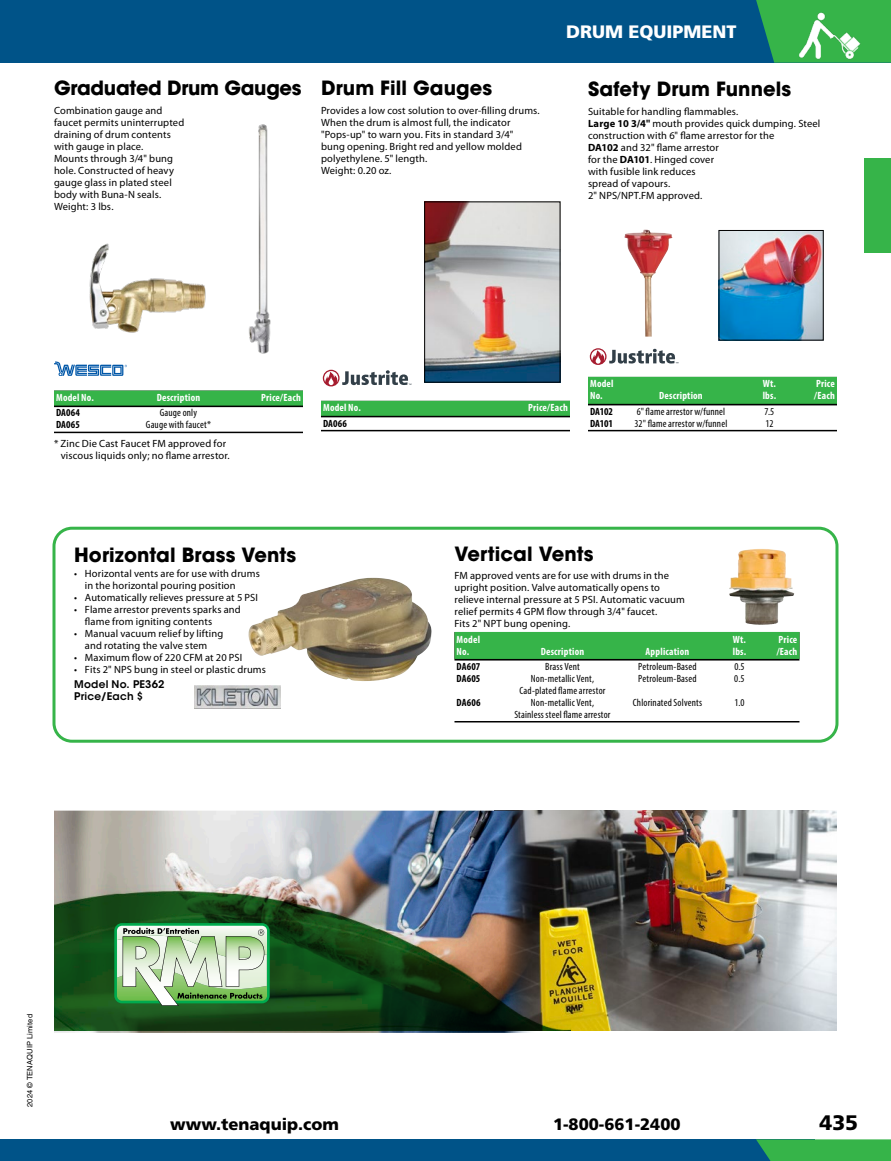
<style>
.page{position:relative;width:891px;height:1161px;background:#fff}
.page>*{position:absolute;margin:0;border:0;box-sizing:border-box;transform-origin:0 0}
.t1{font:900 21px "Frutiger LT Std";color:#000}
.Sub_Header{font:700 19.5px "ITC Avant Garde Std";letter-spacing:.005em;color:#000}
.Sub_Header-2{font:700 19.5px "ITC Avant Garde Std";letter-spacing:-.015em;color:#000}
.t2{font:900 18px "Frutiger LT Std";color:#fff}
.t3{font:900 16.5px "Frutiger LT Std";color:#000}
.Body{font:10.5px/12px "Myriad Pro";letter-spacing:.01em;color:#000}
.Bullets{font:10.5px/12px "Myriad Pro";letter-spacing:.01em;color:#000}
.Chart_Text{font:condensed 10.5px "Myriad Pro";letter-spacing:.015em;color:#000}
.Rule_Above___Below{font:700 condensed 10.5px "Myriad Pro";letter-spacing:.02em;color:#fff}
.Rule_Below{font:condensed 10.5px "Myriad Pro";letter-spacing:.015em;color:#000}
.Chart_Text-2{font:700 condensed 10.5px "Myriad Pro";letter-spacing:.005em;color:#000}
.Model{font:600 10.5px/12px "ITC Avant Garde Std";letter-spacing:.02em;color:#000}
.Rule_Below-2{font:700 condensed 10.5px "Myriad Pro";color:#000}
.t4{font:7.5px "Helvetica LT Std";letter-spacing:.02em;color:#000}
.s1{font-weight:700}
</style>
<div class="page">
<div style="left:0;top:0;width:891px;height:63px;background:#005388"></div>
<svg style="left:756px;top:0;width:135px;height:63px;background:#2fa751"></svg>
<img style="left:798px;top:4px;width:64px;height:57px">
<div style="left:0;top:1139px;width:815px;height:22px;background:#005388"></div>
<svg style="left:756px;top:1139px;width:135px;height:22px;background:#34ae4e"></svg>
<div style="left:864px;top:158px;width:27px;height:95px;background:#36b449"></div>
<div style="left:588px;top:377px;width:249px;height:28px;background:#000"></div>
<div style="left:588px;top:377px;width:249px;height:27px;background:#36b449"></div>
<hr style="left:588px;top:430px;width:249px;height:1px;background:#000">
<div style="left:52px;top:527px;width:786px;height:216px;border:3px solid #36b449;border-radius:18px"></div>
<img style="left:248px;top:578px;width:184px;height:103px">
<img style="left:426px;top:204px;width:132px;height:177px">
<div style="left:424px;top:202px;width:136px;height:181px;border:1px solid #000"></div>
<img style="left:729px;top:549px;width:32px;height:56px">
<img style="left:624px;top:229px;width:49px;height:108px">
<div style="left:54px;top:391px;width:249px;height:16px;background:#000"></div>
<div style="left:54px;top:391px;width:249px;height:15px;background:#36b449"></div>
<hr style="left:54px;top:432px;width:249px;height:1px;background:#000">
<div style="left:321px;top:401px;width:249px;height:16px;background:#000"></div>
<div style="left:321px;top:401px;width:249px;height:15px;background:#36b449"></div>
<hr style="left:321px;top:430px;width:249px;height:1px;background:#000">
<div style="left:454px;top:632px;width:346px;height:29px;background:#000"></div>
<div style="left:454px;top:632px;width:346px;height:27px;background:#36b449"></div>
<hr style="left:454px;top:721px;width:346px;height:1px;background:#000">
<img style="left:721px;top:232px;width:101px;height:107px">
<div style="left:719px;top:230px;width:105px;height:111px;border:1px solid #000"></div>
<img style="left:195px;top:685px;width:86px;height:24px">
<svg style="left:323px;top:370px;width:88px;height:17px"></svg>
<svg style="left:590px;top:348px;width:88px;height:17px"></svg>
<svg style="left:54px;top:362px;width:73px;height:14px"></svg>
<img style="left:89px;top:243px;width:117px;height:90px">
<div style="left:164px;top:239px;width:54px;height:26px;background:#fff"></div>
<img style="left:249px;top:124px;width:22px;height:230px">
<div style="left:245px;top:311px;width:6px;height:9px;background:#fff"></div>
<img style="left:570px;top:811px;width:267px;height:220px">
<img style="left:54px;top:811px;width:516px;height:220px">
<svg style="left:114px;top:923px;width:156px;height:83px"></svg>
<p class="Sub_Header-2" style="left:54px;top:76px;width:249px">Graduated Drum Gauges</p>
<p class="Body" style="left:54px;top:105px;width:132px">Combination gauge and faucet permits uninterrupted draining of drum contents with gauge in place.<br>Mounts through 3/4" bung hole. Constructed of heavy gauge glass in plated steel body with Buna-N seals.<br>Weight: 3 lbs.</p>
<p class="Sub_Header" style="left:321px;top:76px;width:173px">Drum Fill Gauges</p>
<p class="Body" style="left:321px;top:105px;width:220px">Provides a low cost solution to over-filling drums.<br>When the drum is almost full, the indicator "Pops-up" to warn you. Fits in standard 3/4" bung opening. Bright red and yellow molded polyethylene. 5" length.<br>Weight: 0.20 oz.</p>
<p class="t2" style="left:566px;top:21px;width:172px">DRUM EQUIPMENT</p>
<p class="Sub_Header" style="left:588px;top:77px;width:205px">Safety Drum Funnels</p>
<p class="Body" style="left:588px;top:106px;width:234px">Suitable for handling flammables.<br><span class="s1">Large 10 3/4"</span> mouth provides quick dumping. Steel construction with 6" flame arrestor for the<br><span class="s1">DA102</span> and 32" flame arrestor<br>for the <span class="s1">DA101</span>. Hinged cover<br>with fusible link reduces<br>spread of vapours.<br>2" NPS/NPT.FM approved.</p>
<p class="Rule_Above___Below" style="left:56px;top:391px;width:39px">Model No.</p>
<p class="Rule_Above___Below" style="left:157px;top:391px;width:45px">Description</p>
<p class="Rule_Above___Below" style="left:261px;top:391px;width:41px">Price/Each</p>
<p class="Chart_Text-2" style="left:56px;top:406px;width:25px">DA064</p>
<p class="Chart_Text" style="left:160px;top:407px;width:39px">Gauge only</p>
<p class="Rule_Below-2" style="left:56px;top:418px;width:25px">DA065</p>
<p class="Rule_Below" style="left:146px;top:419px;width:67px">Gauge with faucet*</p>
<p class="Body" style="left:61px;top:438px;width:171px;text-indent:-7px">* Zinc Die Cast Faucet FM approved for viscous liquids only; no flame arrestor.</p>
<p class="Rule_Above___Below" style="left:323px;top:401px;width:39px">Model No.</p>
<p class="Rule_Above___Below" style="left:528px;top:401px;width:41px">Price/Each</p>
<p class="Rule_Below-2" style="left:323px;top:417px;width:25px">DA066</p>
<p class="Rule_Above___Below" style="left:590px;top:377px;width:25px">Model</p>
<p class="Rule_Above___Below" style="left:763px;top:377px;width:15px">Wt.</p>
<p class="Rule_Above___Below" style="left:816px;top:377px;width:20px">Price</p>
<p class="Rule_Above___Below" style="left:590px;top:389px;width:14px">No.</p>
<p class="Rule_Above___Below" style="left:659px;top:389px;width:45px">Description</p>
<p class="Rule_Above___Below" style="left:763px;top:389px;width:15px">lbs.</p>
<p class="Rule_Above___Below" style="left:814px;top:389px;width:22px">/Each</p>
<p class="Chart_Text-2" style="left:590px;top:405px;width:24px">DA102</p>
<p class="Chart_Text" style="left:637px;top:405px;width:90px">6" flame arrestor w/funnel</p>
<p class="Chart_Text" style="left:765px;top:405px;width:11px">7.5</p>
<p class="Rule_Below-2" style="left:590px;top:417px;width:24px">DA101</p>
<p class="Rule_Below" style="left:635px;top:417px;width:94px">32" flame arrestor w/funnel</p>
<p class="Rule_Below" style="left:766px;top:417px;width:9px">12</p>
<p class="Sub_Header" style="left:74px;top:542px;width:224px">Horizontal Brass Vents</p>
<p class="Bullets" style="left:85px;top:568px;width:176px;text-indent:-11px">• Horizontal vents are for use with drums in the horizontal pouring position</p>
<p class="Bullets" style="left:74px;top:592px;width:185px">• Automatically relieves pressure at 5 PSI</p>
<p class="Bullets" style="left:85px;top:604px;width:157px;text-indent:-11px">• Flame arrestor prevents sparks and flame from igniting contents</p>
<p class="Bullets" style="left:74px;top:628px;width:151px;text-align:center">• Manual vacuum relief by lifting and rotating the valve stem</p>
<p class="Bullets" style="left:74px;top:652px;width:170px">• Maximum flow of 220 CFM at 20 PSI</p>
<p class="Bullets" style="left:74px;top:664px;width:193px">• Fits 2" NPS bung in steel or plastic drums</p>
<p class="Model" style="left:74px;top:678px;width:92px">Model No. PE362<br>Price/Each $</p>
<p class="Sub_Header" style="left:454px;top:541px;width:141px">Vertical Vents</p>
<p class="Body" style="left:454px;top:570px;width:232px">FM approved vents are for use with drums in the upright position. Valve automatically opens to relieve internal pressure at 5 PSI. Automatic vacuum relief permits 4 GPM flow through 3/4" faucet.<br>Fits 2" NPT bung opening.</p>
<p class="Rule_Above___Below" style="left:457px;top:632px;width:25px">Model</p>
<p class="Rule_Above___Below" style="left:733px;top:632px;width:15px">Wt.</p>
<p class="Rule_Above___Below" style="left:779px;top:632px;width:20px">Price</p>
<p class="Rule_Above___Below" style="left:457px;top:644px;width:14px">No.</p>
<p class="Rule_Above___Below" style="left:541px;top:644px;width:45px">Description</p>
<p class="Rule_Above___Below" style="left:646px;top:644px;width:45px">Application</p>
<p class="Rule_Above___Below" style="left:733px;top:644px;width:15px">lbs.</p>
<p class="Rule_Above___Below" style="left:777px;top:644px;width:22px">/Each</p>
<p class="Chart_Text-2" style="left:457px;top:660px;width:25px">DA607</p>
<p class="Chart_Text" style="left:545px;top:660px;width:36px">Brass Vent</p>
<p class="Chart_Text" style="left:638px;top:660px;width:60px">Petroleum-Based</p>
<p class="Chart_Text" style="left:734px;top:660px;width:12px">0.5</p>
<p class="Chart_Text-2" style="left:457px;top:672px;width:25px">DA605</p>
<p class="Chart_Text" style="left:531px;top:672px;width:65px">Non-metallic Vent,</p>
<p class="Chart_Text" style="left:638px;top:672px;width:60px">Petroleum-Based</p>
<p class="Chart_Text" style="left:734px;top:672px;width:12px">0.5</p>
<p class="Chart_Text" style="left:520px;top:684px;width:87px">Cad-plated flame arrestor</p>
<p class="Chart_Text-2" style="left:457px;top:696px;width:25px">DA606</p>
<p class="Chart_Text" style="left:531px;top:696px;width:65px">Non-metallic Vent,</p>
<p class="Chart_Text" style="left:633px;top:696px;width:71px">Chlorinated Solvents</p>
<p class="Chart_Text" style="left:734px;top:696px;width:12px">1.0</p>
<p class="Rule_Below" style="left:514px;top:708px;width:98px">Stainless steel flame arrestor</p>
<p class="t4" style="left:25px;top:1107px;width:94px;rotate:-90deg">2024 © TENAQUIP Limited</p>
<h3 class="t3" style="left:170px;top:1114px;width:170px">www.tenaquip.com</h3>
<h3 class="t3" style="left:553px;top:1114px;width:129px">1-800-661-2400</h3>
<h1 class="t1" style="left:820px;top:1110px;width:40px">435</h1>
</div>
